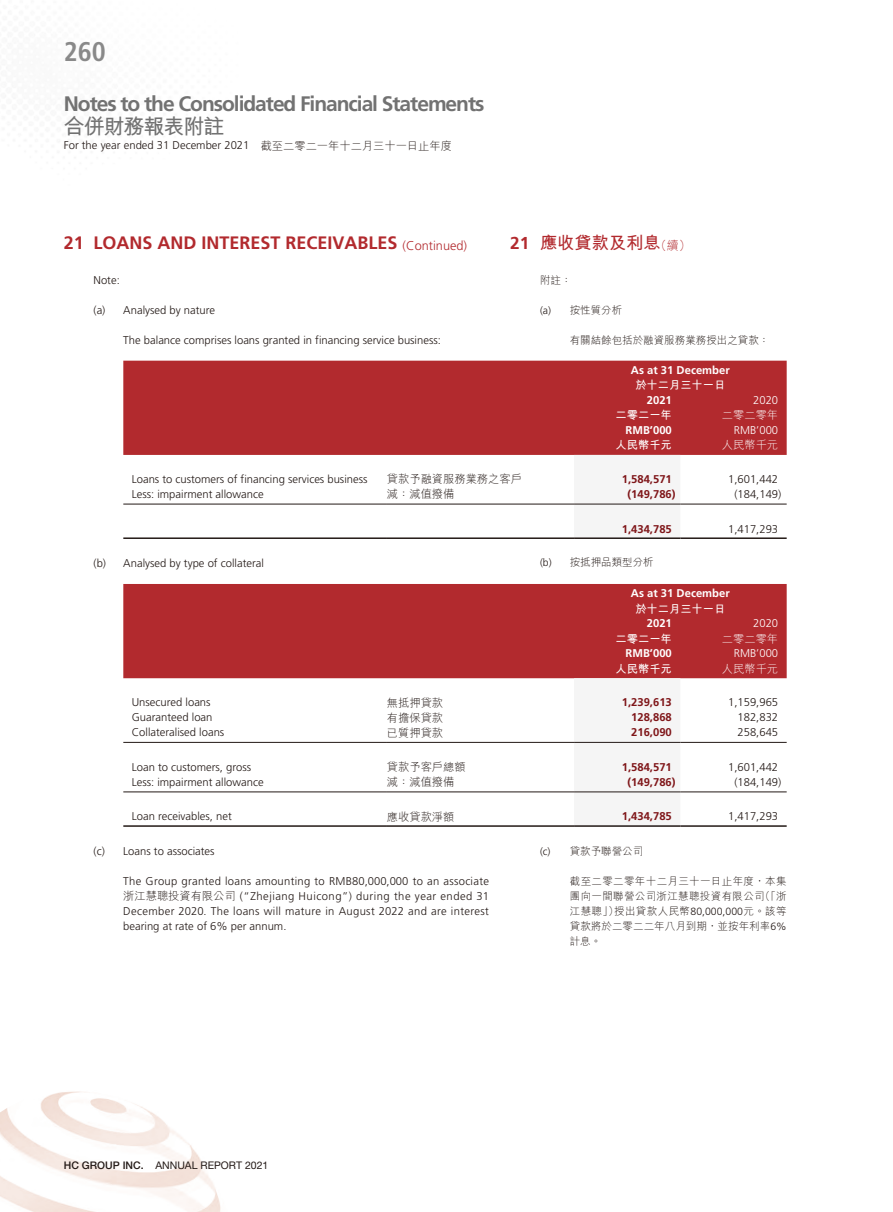
<style>
.page{position:relative;width:893px;height:1212px;background:#fff}
.page>*{position:absolute;margin:0;border:0;box-sizing:border-box;transform-origin:0 0}
.t1{font:700 condensed 27px "Frutiger LT Std";color:#898989}
.t2{font:700 21px "Frutiger LT Std";letter-spacing:-.05em;color:#727272}
.t3{font:700 21px "M Hei HK";letter-spacing:-.05em;color:#727272}
.t4{font:700 18px "Frutiger LT Std";color:#b22a2e}
.t5{font:700 17.25px "M Hei HK";color:#b22a2e}
.t6{font:300 11.25px/15px "Frutiger LT Std";color:#231916;text-align:justify}
.t7{font:700 11.25px "Frutiger LT Std";color:#7f1619}
.t8{font:300 11.25px "M Hei HK";color:#231916}
.t9{font:700 11.25px "Frutiger LT Std";color:#fff}
.t10{font:700 11.25px "M Hei HK";color:#fff}
.t11{font:300 11.25px "Frutiger LT Std";color:#fff}
.t12{font:300 11.25px "M Hei HK";color:#fff}
.t13{font:300 10.5px/15px "M Hei HK";letter-spacing:.005em;color:#231916;text-align:justify}
.t14{font:10.5px "Helvetica Neue LT Std";color:#231916}
.s1{font-family:"M Hei HK"}
.s2{font-weight:300;font-size:12.75px}
.s3{font-family:"Frutiger LT Std"}
.s4{font-weight:300;font-size:12px}
.s5{font-weight:500}
</style>
<div class="page">
<img style="left:0;top:1091px;width:221px;height:121px">
<div style="left:123px;top:361px;width:664px;height:94px;background:#b22a2e"></div>
<svg style="left:574px;top:503px;width:106px;height:1px"></svg>
<hr style="left:123px;top:504px;width:264px;height:1px;background:#231916">
<hr style="left:387px;top:504px;width:187px;height:1px;background:#231916">
<hr style="left:574px;top:504px;width:106px;height:1px;background:#231916">
<hr style="left:680px;top:504px;width:107px;height:1px;background:#231916">
<hr style="left:123px;top:537px;width:264px;height:2px;background:#231916">
<hr style="left:387px;top:537px;width:187px;height:2px;background:#231916">
<hr style="left:574px;top:537px;width:106px;height:2px;background:#231916">
<hr style="left:680px;top:537px;width:107px;height:2px;background:#231916">
<div style="left:123px;top:584px;width:664px;height:94px;background:#b22a2e"></div>
<div style="left:574px;top:678px;width:106px;height:115px;background:#f5f5f5"></div>
<hr style="left:123px;top:742px;width:264px;height:1px;background:#231916">
<hr style="left:387px;top:742px;width:187px;height:1px;background:#231916">
<hr style="left:574px;top:742px;width:106px;height:1px;background:#231916">
<hr style="left:680px;top:742px;width:107px;height:1px;background:#231916">
<hr style="left:123px;top:791px;width:264px;height:1px;background:#231916">
<hr style="left:387px;top:791px;width:187px;height:1px;background:#231916">
<hr style="left:574px;top:791px;width:106px;height:1px;background:#231916">
<hr style="left:680px;top:791px;width:107px;height:1px;background:#231916">
<hr style="left:123px;top:825px;width:264px;height:2px;background:#231916">
<hr style="left:387px;top:825px;width:187px;height:2px;background:#231916">
<hr style="left:574px;top:825px;width:106px;height:2px;background:#231916">
<hr style="left:680px;top:825px;width:107px;height:2px;background:#231916">
<h1 class="t1" style="left:64px;top:35px;width:44px">260</h1>
<h2 class="t2" style="left:64px;top:91px;width:422px">Notes to the Consolidated Financial Statements</h2>
<h2 class="t3" style="left:64px;top:111px;width:162px">合併財務報表附註</h2>
<p class="t6" style="left:64px;top:138px;width:390px">For the year ended 31 December 2021 <span class="s1">截至二零二一年十二月三十一日止年度</span></p>
<h3 class="t4" style="left:64px;top:232px;width:405px">21 LOANS AND INTEREST RECEIVABLES <span class="s2">(Continued)</span></h3>
<p class="t6" style="left:94px;top:272px;width:28px">Note:</p>
<p class="t6" style="left:94px;top:302px;width:123px">(a) Analysed by nature</p>
<p class="t6" style="left:123px;top:332px;width:319px">The balance comprises loans granted in financing service business:</p>
<h3 class="t5" style="left:510px;top:230px;width:182px"><span class="s3">21</span> 應收貸款及利息<span class="s4">（續）</span></h3>
<p class="t13" style="left:540px;top:272px;width:33px">附註：</p>
<p class="t13" style="left:540px;top:302px;width:84px"><span class="s3">(a)</span> 按性質分析</p>
<p class="t13" style="left:570px;top:332px;width:201px">有關結餘包括於融資服務業務授出之貸款：</p>
<p class="t9" style="left:631px;top:363px;width:100px">As at 31 December</p>
<p class="t10" style="left:635px;top:377px;width:91px">於十二月三十一日</p>
<p class="t9" style="left:647px;top:393px;width:27px">2021</p>
<p class="t11" style="left:753px;top:393px;width:27px">2020</p>
<p class="t10" style="left:616px;top:407px;width:58px">二零二一年</p>
<p class="t12" style="left:722px;top:407px;width:58px">二零二零年</p>
<p class="t9" style="left:626px;top:423px;width:48px">RMB’000</p>
<p class="t11" style="left:734px;top:423px;width:46px">RMB’000</p>
<p class="t10" style="left:616px;top:437px;width:58px">人民幣千元</p>
<p class="t12" style="left:722px;top:437px;width:58px">人民幣千元</p>
<p class="t6" style="left:132px;top:472px;width:237px">Loans to customers of financing services business</p>
<p class="t8" style="left:387px;top:471px;width:136px">貸款予融資服務業務之客戶</p>
<p class="t7" style="left:622px;top:472px;width:52px">1,584,571</p>
<p class="t6" style="left:728px;top:472px;width:52px">1,601,442</p>
<p class="t6" style="left:132px;top:487px;width:133px">Less: impairment allowance</p>
<p class="t8" style="left:387px;top:486px;width:69px">減：減值撥備</p>
<p class="t7" style="left:627px;top:487px;width:50px">(149,786)</p>
<p class="t6" style="left:734px;top:487px;width:48px">(184,149)</p>
<p class="t7" style="left:622px;top:522px;width:52px">1,434,785</p>
<p class="t6" style="left:728px;top:521px;width:52px">1,417,293</p>
<p class="t6" style="left:94px;top:556px;width:172px">(b) Analysed by type of collateral</p>
<p class="t9" style="left:631px;top:586px;width:100px">As at 31 December</p>
<p class="t10" style="left:635px;top:600px;width:91px">於十二月三十一日</p>
<p class="t9" style="left:647px;top:616px;width:27px">2021</p>
<p class="t11" style="left:753px;top:617px;width:27px">2020</p>
<p class="t10" style="left:616px;top:630px;width:58px">二零二一年</p>
<p class="t12" style="left:722px;top:630px;width:58px">二零二零年</p>
<p class="t9" style="left:626px;top:646px;width:48px">RMB’000</p>
<p class="t11" style="left:734px;top:647px;width:46px">RMB’000</p>
<p class="t10" style="left:616px;top:660px;width:58px">人民幣千元</p>
<p class="t12" style="left:722px;top:660px;width:58px">人民幣千元</p>
<p class="t6" style="left:132px;top:695px;width:80px">Unsecured loans</p>
<p class="t8" style="left:387px;top:695px;width:58px">無抵押貸款</p>
<p class="t7" style="left:622px;top:696px;width:52px">1,239,613</p>
<p class="t6" style="left:728px;top:695px;width:52px">1,159,965</p>
<p class="t6" style="left:132px;top:710px;width:82px">Guaranteed loan</p>
<p class="t8" style="left:387px;top:710px;width:58px">有擔保貸款</p>
<p class="t7" style="left:631px;top:711px;width:42px">128,868</p>
<p class="t6" style="left:737px;top:710px;width:42px">182,832</p>
<p class="t6" style="left:132px;top:725px;width:94px">Collateralised loans</p>
<p class="t8" style="left:387px;top:725px;width:58px">已質押貸款</p>
<p class="t7" style="left:631px;top:726px;width:42px">216,090</p>
<p class="t6" style="left:737px;top:725px;width:42px">258,645</p>
<p class="t6" style="left:132px;top:760px;width:121px">Loan to customers, gross</p>
<p class="t8" style="left:387px;top:759px;width:80px">貸款予客戶總額</p>
<p class="t7" style="left:622px;top:760px;width:52px">1,584,571</p>
<p class="t6" style="left:728px;top:760px;width:52px">1,601,442</p>
<p class="t6" style="left:132px;top:775px;width:133px">Less: impairment allowance</p>
<p class="t8" style="left:387px;top:774px;width:69px">減：減值撥備</p>
<p class="t7" style="left:627px;top:775px;width:50px">(149,786)</p>
<p class="t6" style="left:734px;top:775px;width:48px">(184,149)</p>
<p class="t6" style="left:132px;top:809px;width:102px">Loan receivables, net</p>
<p class="t8" style="left:387px;top:809px;width:69px">應收貸款淨額</p>
<p class="t7" style="left:622px;top:810px;width:52px">1,434,785</p>
<p class="t6" style="left:728px;top:809px;width:52px">1,417,293</p>
<p class="t6" style="left:94px;top:844px;width:123px">(c) Loans to associates</p>
<p class="t6" style="left:123px;top:874px;width:367px">The Group granted loans amounting to RMB80,000,000 to an associate<span class="s1">浙江慧聰投資有限公司</span> (“Zhejiang Huicong”) during the year ended 31<br>December 2020. The loans will mature in August 2022 and are interest bearing at rate of 6% per annum.</p>
<p class="t13" style="left:540px;top:554px;width:115px"><span class="s3">(b)</span> 按抵押品類型分析</p>
<p class="t13" style="left:540px;top:843px;width:105px"><span class="s3">(c)</span> 貸款予聯營公司</p>
<p class="t13" style="left:570px;top:873px;width:218px">截至二零二零年十二月三十一日止年度，本集團向一間聯營公司浙江慧聰投資有限公司（「浙江慧聰」）授出貸款人民幣<span class="s3">80,000,000</span>元。該等貸款將於二零二二年八月到期，並按年利率<span class="s3">6%</span>計息。</p>
<p class="t14" style="left:64px;top:1159px;width:206px"><span class="s5">HC GROUP INC.</span> ANNUAL REPORT 2021</p>
</div>
